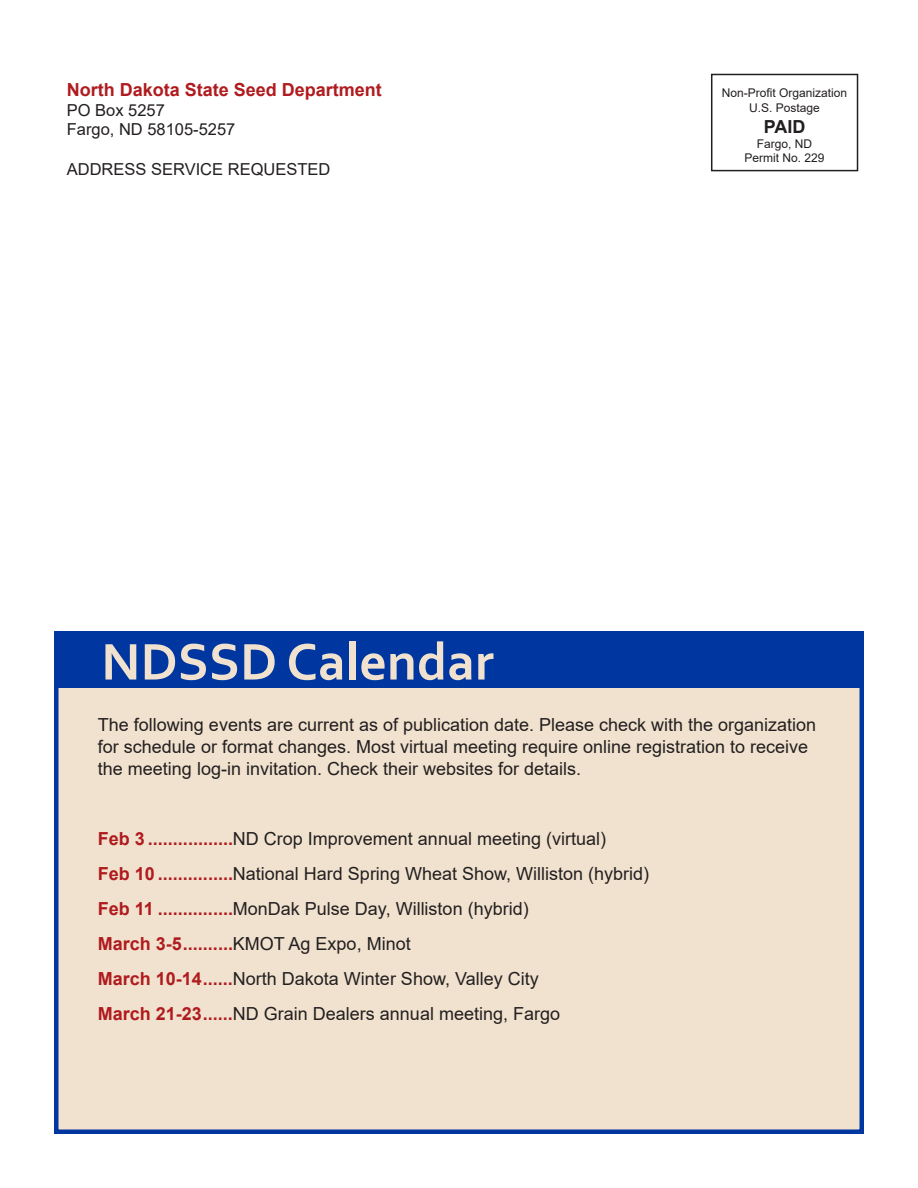
<style>
.page{position:relative;width:918px;height:1188px;background:#fff}
.page>*{position:absolute;margin:0;border:0;box-sizing:border-box;transform-origin:0 0}
.Paragraph_Style_1{font:700 54px "Corbel";color:#f0e2ce}
.t1{font:18px/21.6px "Arial";color:#231f20}
.Paragraph_Style_1-2{font:700 18px "Arial";color:#b01b1f}
.Paragraph_Style_1-3{font:700 18px "Arial";color:#231f20}
.Paragraph_Style_1-4{font:16.5px "Arial";color:#231f20}
.Paragraph_Style_1-5{font:12px "Arial";color:#231f20}
.s1{font-weight:700;color:#b01b1f}
.s2{font-weight:400;color:#231f20}
</style>
<div class="page">
<div style="left:54px;top:631px;width:810px;height:503px;background:#f0e2ce;border:4px solid #0036a0"></div>
<div style="left:54px;top:631px;width:810px;height:57px;background:#0036a0"></div>
<div style="left:711px;top:74px;width:147px;height:97px;border:2px solid #231f20"></div>
<p class="Paragraph_Style_1-2" style="left:67px;top:77px;width:317px">North Dakota State Seed Department</p>
<p class="Paragraph_Style_1-4" style="left:67px;top:98px;width:100px">PO Box 5257</p>
<p class="Paragraph_Style_1-4" style="left:67px;top:118px;width:170px">Fargo, ND 58105-5257</p>
<p class="Paragraph_Style_1-4" style="left:67px;top:158px;width:265px">ADDRESS SERVICE REQUESTED</p>
<p class="Paragraph_Style_1" style="left:101px;top:628px;width:394px">NDSSD Calendar</p>
<p class="Paragraph_Style_1-5" style="left:722px;top:85px;width:127px">Non-Profit Organization</p>
<p class="Paragraph_Style_1-5" style="left:749px;top:99px;width:72px">U.S. Postage</p>
<p class="Paragraph_Style_1-3" style="left:764px;top:114px;width:43px">PAID</p>
<p class="Paragraph_Style_1-5" style="left:757px;top:135px;width:57px">Fargo, ND</p>
<p class="Paragraph_Style_1-5" style="left:745px;top:150px;width:82px">Permit No. 229</p>
<p class="t1" style="left:98px;top:714px;width:720px">The following events are current as of publication date. Please check with the organization for schedule or format changes. Most virtual meeting require online registration to receive the meeting log-in invitation. Check their websites for details.</p>
<p class="t1" style="left:98px;top:827px;width:510px"><span class="s1">Feb 3 .................</span>ND Crop Improvement annual meeting (virtual)</p>
<p class="t1" style="left:98px;top:863px;width:553px"><span class="s1">Feb 10 ...............</span>National Hard Spring Wheat Show, Williston (hybrid)</p>
<p class="t1" style="left:98px;top:898px;width:432px"><span class="s1">Feb 11 ...............</span>MonDak Pulse Day, Williston (hybrid)</p>
<p class="Paragraph_Style_1-2" style="left:98px;top:931px;width:314px">March 3-5..........<span class="s2">KMOT Ag Expo, Minot</span></p>
<p class="t1" style="left:98px;top:968px;width:442px"><span class="s1">March 10-14......</span>North Dakota Winter Show, Valley City</p>
<p class="t1" style="left:98px;top:1003px;width:464px"><span class="s1">March 21-23......</span>ND Grain Dealers annual meeting, Fargo</p>
</div>
